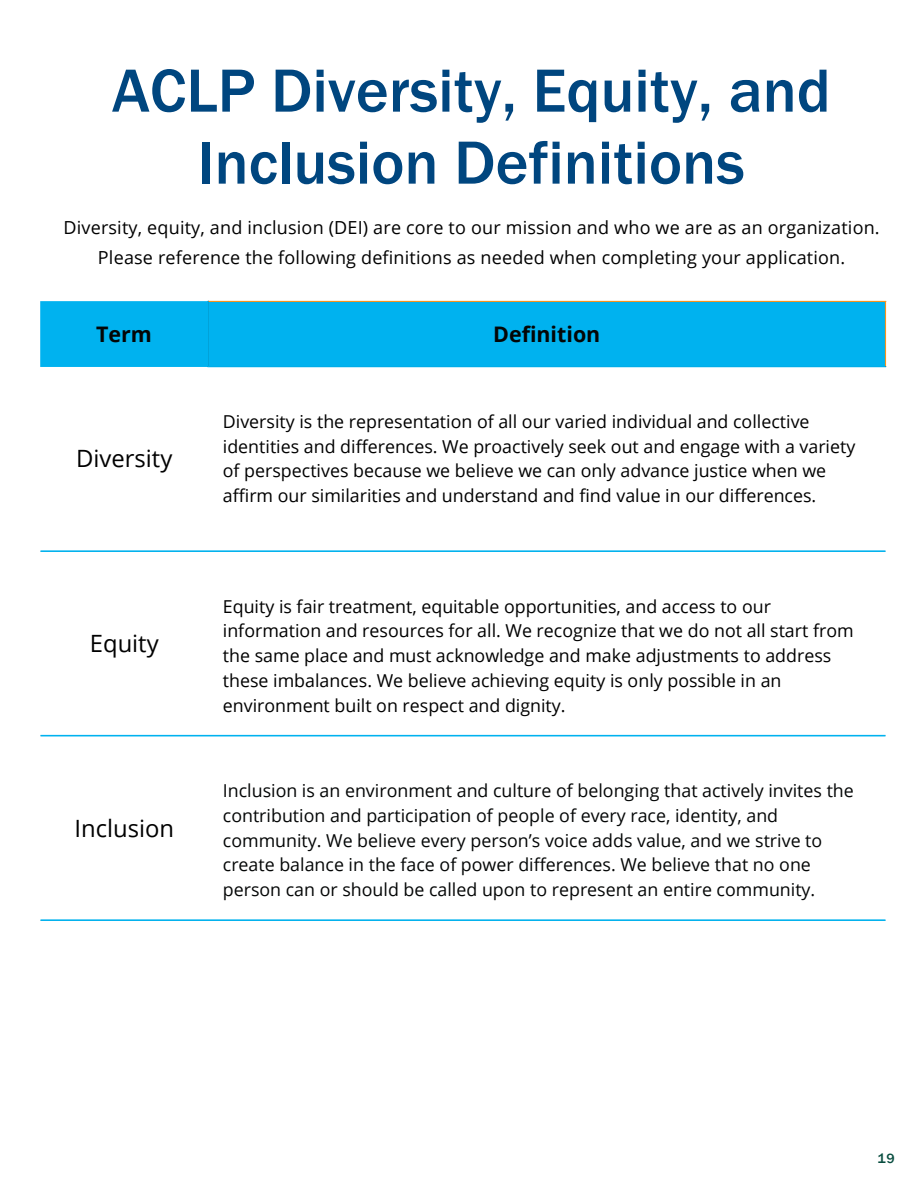
<style>
.page{position:relative;width:918px;height:1188px;background:#fff}
.page>*{position:absolute;margin:0;border:0;box-sizing:border-box;transform-origin:0 0}
.t1{font:500 63px/72px "Franklin Gothic";color:#00467f;text-align:center}
.t2{font:23.85px "Open Sans";color:#000}
.t3{font:700 21.45px "Open Sans";color:#040606}
.t4{font:18px/30.3px "Open Sans";letter-spacing:.01em;color:#000;text-align:center}
.t5{font:17.85px/24.8px "Open Sans";color:#000}
.t6{font:17.85px/24.8px "Open Sans";color:#040606}
.t7{font:500 14.1px "Franklin Gothic";color:#084d3f}
</style>
<div class="page">
<div style="left:41px;top:301px;width:844px;height:66px;background:#00b2ef"></div>
<hr style="left:208px;top:301px;width:1px;height:65px;background:#00b2ef">
<hr style="left:208px;top:366px;width:678px;height:1px;background:#00b2ef">
<hr style="left:885px;top:302px;width:1px;height:64px;background:#f7941d">
<hr style="left:209px;top:301px;width:677px;height:1px;background:#f7941d">
<hr style="left:41px;top:550px;width:845px;height:2px;background:#00b2ef">
<hr style="left:41px;top:735px;width:845px;height:1px;background:#00b2ef">
<hr style="left:41px;top:919px;width:845px;height:2px;background:#00b2ef">
<p class="t1" style="left:112px;top:54px;width:720px">ACLP Diversity, Equity, and<br>Inclusion Definitions</p>
<p class="t4" style="left:64px;top:212px;width:818px">Diversity, equity, and inclusion (DEI) are core to our mission and who we are as an organization.<br>Please reference the following definitions as needed when completing your application.</p>
<p class="t3" style="left:96px;top:319px;width:57px">Term</p>
<p class="t3" style="left:493px;top:320px;width:109px">Definition</p>
<p class="t2" style="left:76px;top:441px;width:98px">Diversity</p>
<p class="t2" style="left:90px;top:627px;width:70px">Equity</p>
<p class="t2" style="left:75px;top:811px;width:101px">Inclusion</p>
<p class="t5" style="left:223px;top:409px;width:634px">Diversity is the representation of all our varied individual and collective identities and differences. We proactively seek out and engage with a variety of perspectives because we believe we can only advance justice when we affirm our similarities and understand and find value in our differences.</p>
<p class="t5" style="left:223px;top:593px;width:632px">Equity is fair treatment, equitable opportunities, and access to our information and resources for all. We recognize that we do not all start from the same place and must acknowledge and make adjustments to address these imbalances. We believe achieving equity is only possible in an environment built on respect and dignity.</p>
<p class="t6" style="left:223px;top:778px;width:633px">Inclusion is an environment and culture of belonging that actively invites the contribution and participation of people of every race, identity, and community. We believe every person’s voice adds value, and we strive to create balance in the face of power differences. We believe that no one person can or should be called upon to represent an entire community.</p>
<p class="t7" style="left:878px;top:1150px;width:19px">19</p>
</div>
